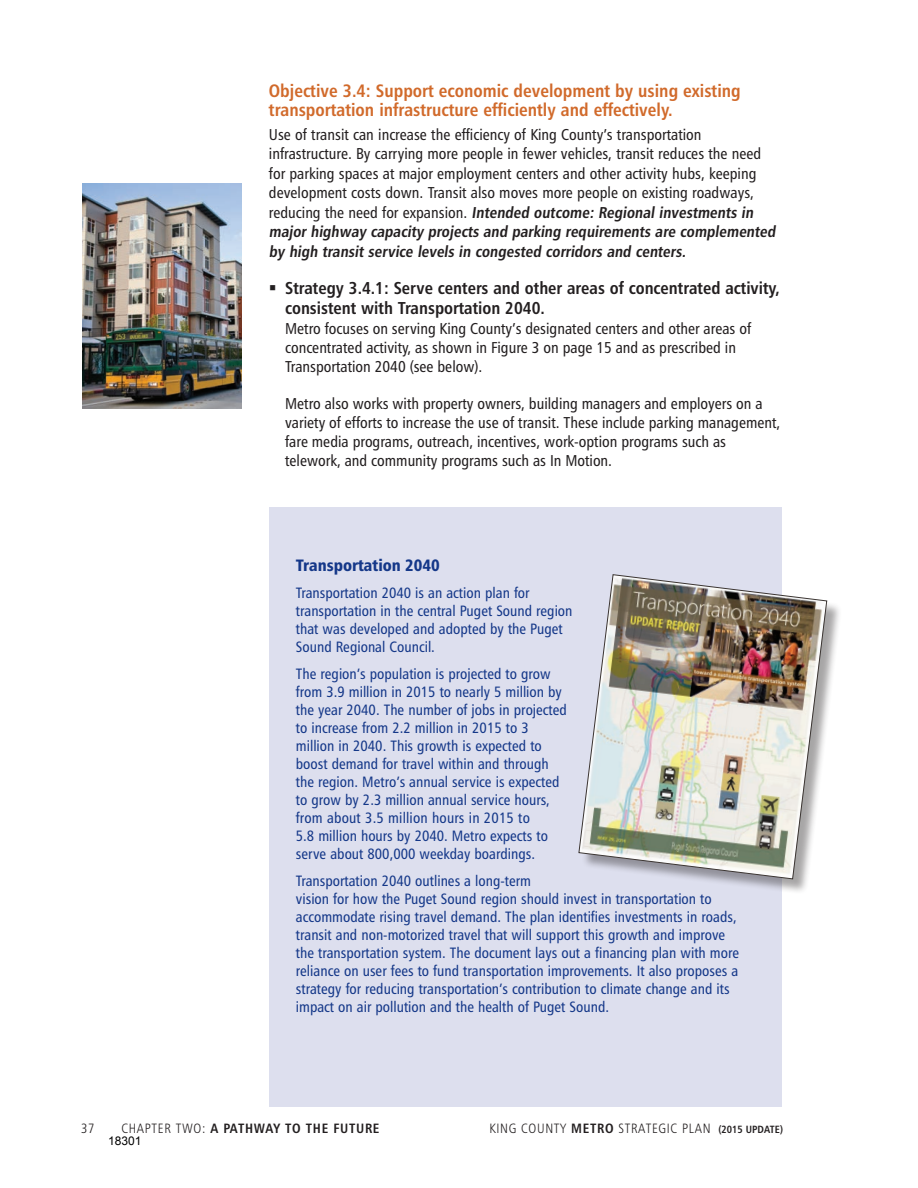
<style>
.page{position:relative;width:918px;height:1188px;background:#fff}
.page>*{position:absolute;margin:0;border:0;box-sizing:border-box;transform-origin:0 0}
.t1{font:18px/19.5px "Humanist 777 BT Bold Condensed B";color:#d16a2b}
.t2{font:17.25px/19.5px "Humanist 777 BT Bold Condensed B";color:#231f20}
.t3{font:16.5px "Humanist 777 BT Black Condensed B";color:#153889}
.t4{font:15.75px/18.9px "Humanist 777 BT Roman Condensed B";color:#231f20}
.t5{font:15.75px/19.5px "Humanist 777 BT Bold Condensed B";color:#231f20}
.t6{font:15px/18px "Humanist 777 BT Roman Condensed B";color:#153889}
.t7{font:13.5px "Humanist 777 BT Light Condensed B";letter-spacing:.05em;color:#231f20}
.t8{font:13.5px "Humanist 777 BT Bold Condensed B";letter-spacing:.05em;color:#231f20}
.t9{font:12px "Arial";color:#000}
.s1{font-family:"Humanist 777 BT Roman Condensed B"}
.s2{font-family:"Humanist 777 BT Light Condensed B"}
.s3{font-family:"Humanist 777 BT Bold Condensed B"}
.s4{font-family:"Humanist 777 BT Bold Condensed B";font-size:10.5px}
</style>
<div class="page">
<div style="left:269px;top:508px;width:513px;height:599px;background:#dddfee"></div>
<div style="left:581px;top:577px;width:262px;height:318px;background:#231f20;opacity:.4"></div>
<img style="left:579px;top:574px;width:248px;height:305px">
<img style="left:82px;top:184px;width:160px;height:224px">
<p class="t1" style="left:269px;top:80px;width:473px">Objective 3.4: Support economic development by using existing transportation infrastructure efficiently and effectively.</p>
<p class="t4" style="left:269px;top:124px;width:494px;line-height:19.5px">Use of transit can increase the efficiency of King County’s transportation infrastructure. By carrying more people in fewer vehicles, transit reduces the need for parking spaces at major employment centers and other activity hubs, keeping development costs down. Transit also moves more people on existing roadways,</p>
<p class="t5" style="left:269px;top:202px;width:511px"><span class="s1">re d u c i n g t h e n e e d fo r ex p a n s i o n .</span> Intended outcome: Regional investments in major highway capacity projects and parking requirements are complemented by high transit service levels in congested corridors and centers.</p>
<p class="t2" style="left:285px;top:278px;width:496px">Strategy 3.4.1: Serve centers and other areas of concentrated activity, consistent with Transportation 2040.</p>
<p class="t4" style="left:285px;top:319px;width:468px">Metro focuses on serving King County’s designated centers and other areas of concentrated activity, as shown in Figure 3 on page 15 and as prescribed in<br>Transportation 2040 (see below).</p>
<p class="t4" style="left:285px;top:394px;width:497px">Metro also works with property owners, building managers and employers on a variety of efforts to increase the use of transit. These include parking management, fare media programs, outreach, incentives, work-option programs such as telework, and community programs such as In Motion.</p>
<p class="t3" style="left:296px;top:554px;width:146px">Transportation 2040</p>
<p class="t6" style="left:296px;top:583px;width:278px">Transportation 2040 is an action plan for transportation in the central Puget Sound region that was developed and adopted by the Puget Sound Regional Council.</p>
<p class="t6" style="left:296px;top:664px;width:273px">The region’s population is projected to grow from 3.9 million in 2015 to nearly 5 million by the year 2040. The number of jobs in projected to increase from 2.2 million in 2015 to 3 million in 2040. This growth is expected to boost demand for travel within and through the region. Metro’s annual service is expected to grow by 2.3 million annual service hours, from about 3.5 million hours in 2015 to<br>5.8 million hours by 2040. Metro expects to serve about 800,000 weekday boardings.</p>
<p class="t6" style="left:296px;top:871px;width:445px">Transportation 2040 outlines a long-term<br>vision for how the Puget Sound region should invest in transportation to accommodate rising travel demand. The plan identifies investments in roads, transit and non-motorized travel that will support this growth and improve the transportation system. The document lays out a financing plan with more reliance on user fees to fund transportation improvements. It also proposes a strategy for reducing transportation’s contribution to climate change and its impact on air pollution and the health of Puget Sound.</p>
<p class="t7" style="left:81px;top:1120px;width:15px">37</p>
<p class="t8" style="left:122px;top:1120px;width:260px"><span class="s2">CHAPTER TWO:</span> A PATHWAY TO THE FUTURE</p>
<p class="t7" style="left:490px;top:1120px;width:295px">KING COUNTY <span class="s3">METRO</span> STRATEGIC PLAN <span class="s4">(2015 UPDATE)</span></p>
<p class="t9" style="left:108px;top:1133px;width:35px">18301</p>
</div>
